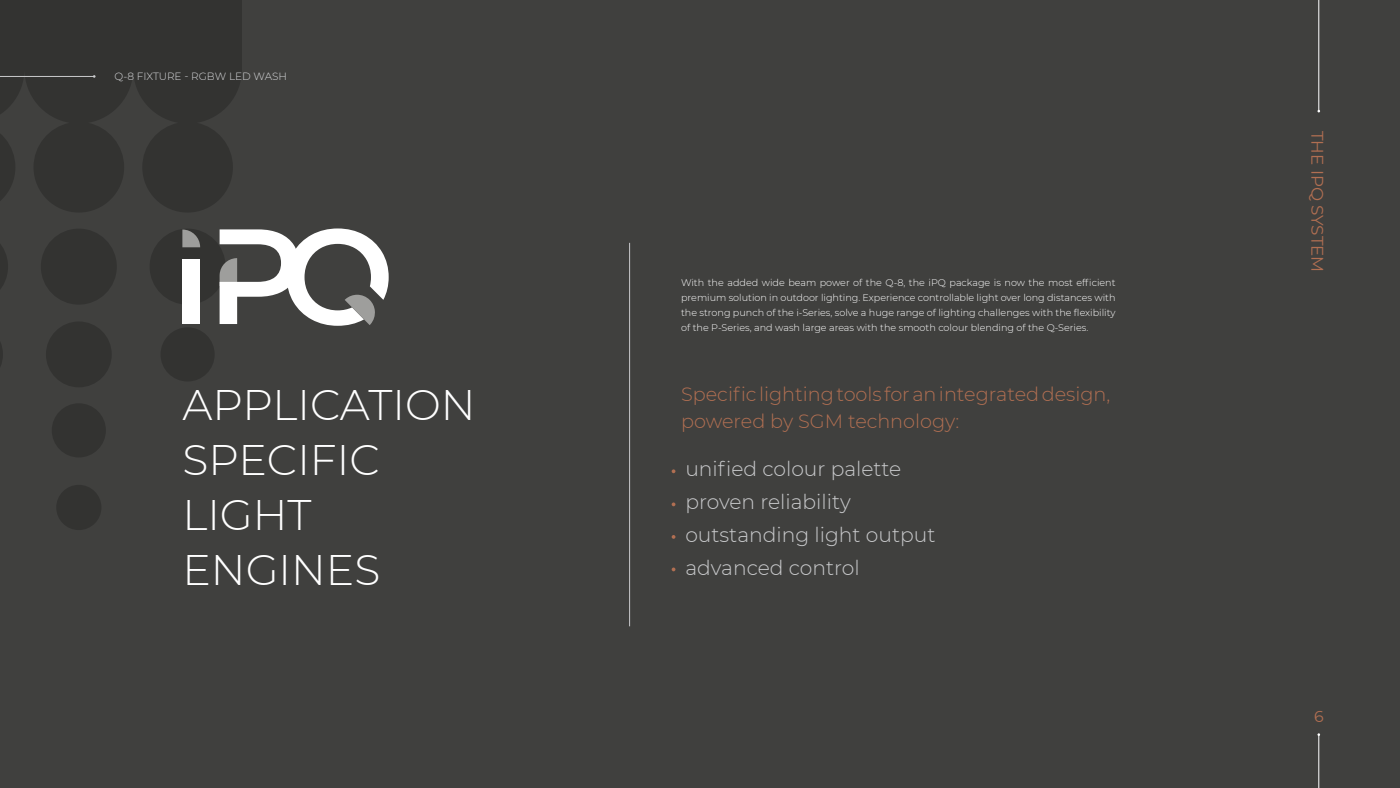
<style>
.page{position:relative;width:1400px;height:788px;background:#40403e}
.page>*{position:absolute;margin:0;border:0;box-sizing:border-box;transform-origin:0 0}
.t1{font:300 42.61px/55.3px "Montserrat";color:#fff}
.t2{font:300 20.3px/33px "Montserrat";color:#c9cacc}
.t3{font:300 19.25px/26.2px "Montserrat";color:#b16f52}
.t4{font:16.71px "Montserrat";color:#b16f52}
.t5{font:15.75px "Montserrat";color:#b16f52}
.t6{font:300 10.5px "Montserrat";color:#d8d9db}
.t7{font:300 9.62px/14.9px "Montserrat";color:#fff;text-align:justify}
</style>
<div class="page">
<div style="left:41px;top:228px;width:76px;height:76px;background:#333331;border-radius:50%"></div>
<div style="left:150px;top:228px;width:76px;height:76px;background:#333331;border-radius:50%"></div>
<svg style="left:0;top:244px;width:8px;height:45px"></svg>
<div style="left:46px;top:321px;width:66px;height:66px;background:#333331;border-radius:50%"></div>
<div style="left:161px;top:327px;width:54px;height:54px;background:#333331;border-radius:50%"></div>
<svg style="left:0;top:343px;width:3px;height:23px"></svg>
<div style="left:56px;top:485px;width:45px;height:45px;background:#333331;border-radius:50%"></div>
<div style="left:52px;top:403px;width:54px;height:54px;background:#333331;border-radius:50%"></div>
<svg style="left:0;top:0;width:242px;height:212px;fill:#333331"></svg>
<hr style="left:0;top:76px;width:94px;height:1px;background:#c9cacc">
<hr style="left:1318px;top:0;width:1px;height:111px;background:#fff">
<hr style="left:1318px;top:734px;width:1px;height:54px;background:#fff">
<hr style="left:629px;top:243px;width:1px;height:383px;background:#c9cacc">
<svg style="left:672px;top:469px;width:3px;height:4px"></svg>
<svg style="left:672px;top:502px;width:3px;height:4px"></svg>
<svg style="left:672px;top:567px;width:3px;height:4px"></svg>
<div style="left:182px;top:259px;width:18px;height:65px;background:#fff"></div>
<svg style="left:182px;top:229px;width:19px;height:19px"></svg>
<svg style="left:220px;top:228px;width:169px;height:98px"></svg>
<p class="t6" style="left:115px;top:69px;width:174px">Q-8 FIXTURE - RGBW LED WASH</p>
<h1 class="t1" style="left:182px;top:375px;width:295px">APPLICATION<br>SPECIFIC<br>LIGHT<br>ENGINES</h1>
<p class="t7" style="left:681px;top:275px;width:436px">With the added wide beam power of the Q-8, the iPQ package is now the most efficient premium solution in outdoor lighting. Experience controllable light over long distances with the strong punch of the i-Series, solve a huge range of lighting challenges with the flexibility of the P-Series, and wash large areas with the smooth colour blending of the Q-Series.</p>
<h3 class="t3" style="left:681px;top:381px;width:431px">Specific lighting tools for an integrated design, powered by SGM technology:</h3>
<h2 class="t2" style="left:685px;top:452px;width:252px">unified colour palette proven reliability outstanding light output advanced control</h2>
<h3 class="t4" style="left:1329px;top:131px;width:143px;rotate:90deg">THE IPQ SYSTEM</h3>
<h3 class="t5" style="left:1314px;top:705px;width:11px">6</h3>
</div>
